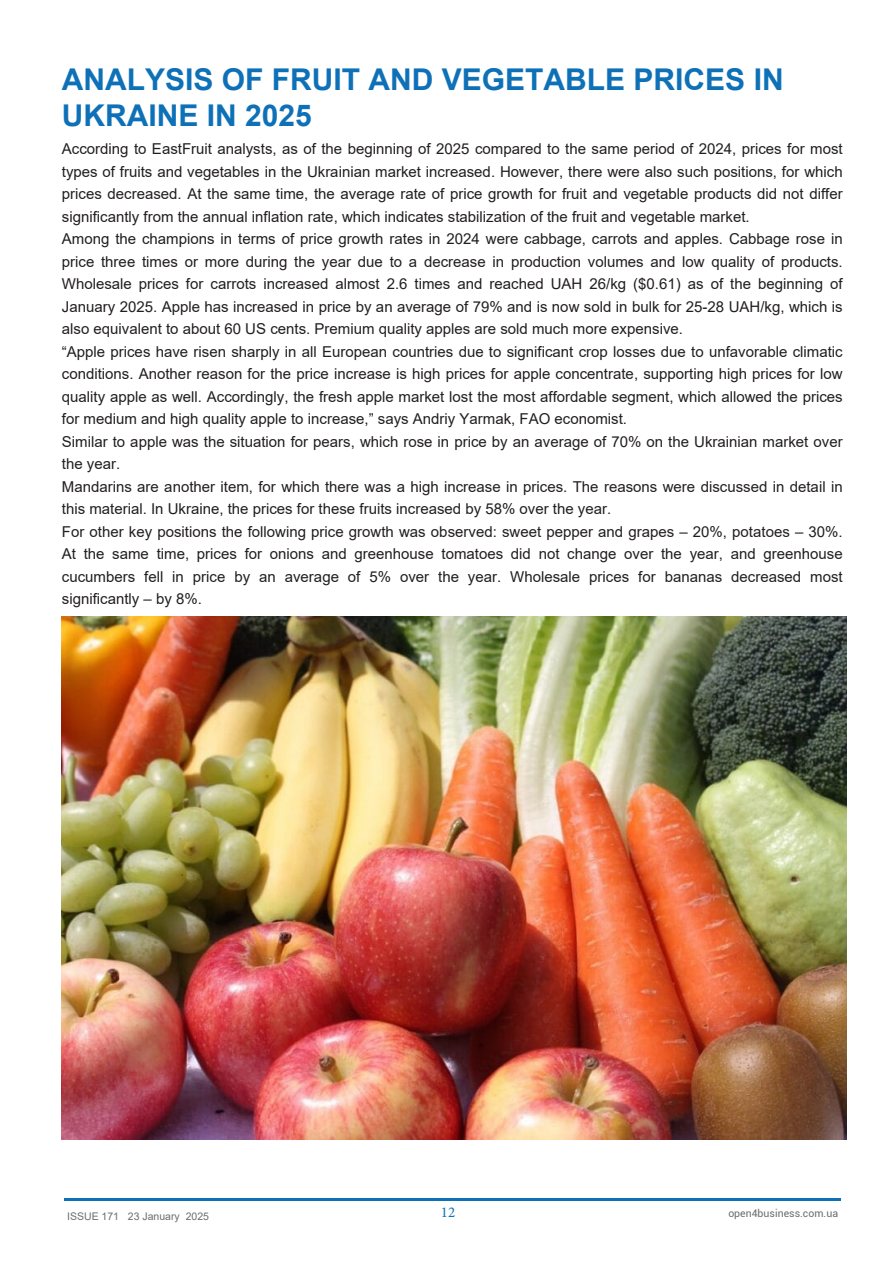
<style>
.page{position:relative;width:893px;height:1263px;background:#fff}
.page>*{position:absolute;margin:0;border:0;box-sizing:border-box;transform-origin:0 0}
.t1{font:700 30px/36px "Arial";color:#0e71b8}
.t2{font:15px/22.5px "Arial";color:#221e1f}
.t3{font:15px "Minion Pro";color:#0e71b8}
.t4{font:10.5px "Arial";color:#6c6d70}
.t5{font:10.5px "Roboto";color:#6c6d70}
</style>
<div class="page">
<hr style="left:64px;top:1198px;width:776px;height:3px;background:#0e71b8">
<img style="left:62px;top:617px;width:785px;height:522px">
<h1 class="t1" style="left:62px;top:61px;width:723px">ANALYSIS OF FRUIT AND VEGETABLE PRICES IN<br>UKRAINE IN 2025</h1>
<p class="t2" style="left:62px;top:138px;width:782px">According to EastFruit analysts, as of the beginning of 2025 compared to the same period of 2024, prices for most types of fruits and vegetables in the Ukrainian market increased. However, there were also such positions, for which prices decreased. At the same time, the average rate of price growth for fruit and vegetable products did not differ significantly from the annual inflation rate, which indicates stabilization of the fruit and vegetable market.<br>Among the champions in terms of price growth rates in 2024 were cabbage, carrots and apples. Cabbage rose in price three times or more during the year due to a decrease in production volumes and low quality of products.<br>Wholesale prices for carrots increased almost 2.6 times and reached UAH 26/kg ($0.61) as of the beginning of January 2025. Apple has increased in price by an average of 79% and is now sold in bulk for 25-28 UAH/kg, which is also equivalent to about 60 US cents. Premium quality apples are sold much more expensive.<br>“Apple prices have risen sharply in all European countries due to significant crop losses due to unfavorable climatic conditions. Another reason for the price increase is high prices for apple concentrate, supporting high prices for low quality apple as well. Accordingly, the fresh apple market lost the most affordable segment, which allowed the prices for medium and high quality apple to increase,” says Andriy Yarmak, FAO economist.<br>Similar to apple was the situation for pears, which rose in price by an average of 70% on the Ukrainian market over the year.<br>Mandarins are another item, for which there was a high increase in prices. The reasons were discussed in detail in this material. In Ukraine, the prices for these fruits increased by 58% over the year.<br>For other key positions the following price growth was observed: sweet pepper and grapes – 20%, potatoes – 30%.<br>At the same time, prices for onions and greenhouse tomatoes did not change over the year, and greenhouse cucumbers fell in price by an average of 5% over the year. Wholesale prices for bananas decreased most significantly – by 8%.</p>
<p class="t4" style="left:67px;top:1209px;width:143px">ISSUE 171 23 January 2025</p>
<p class="t3" style="left:441px;top:1202px;width:16px">12</p>
<p class="t5" style="left:728px;top:1206px;width:111px">open4business.com.ua</p>
</div>
